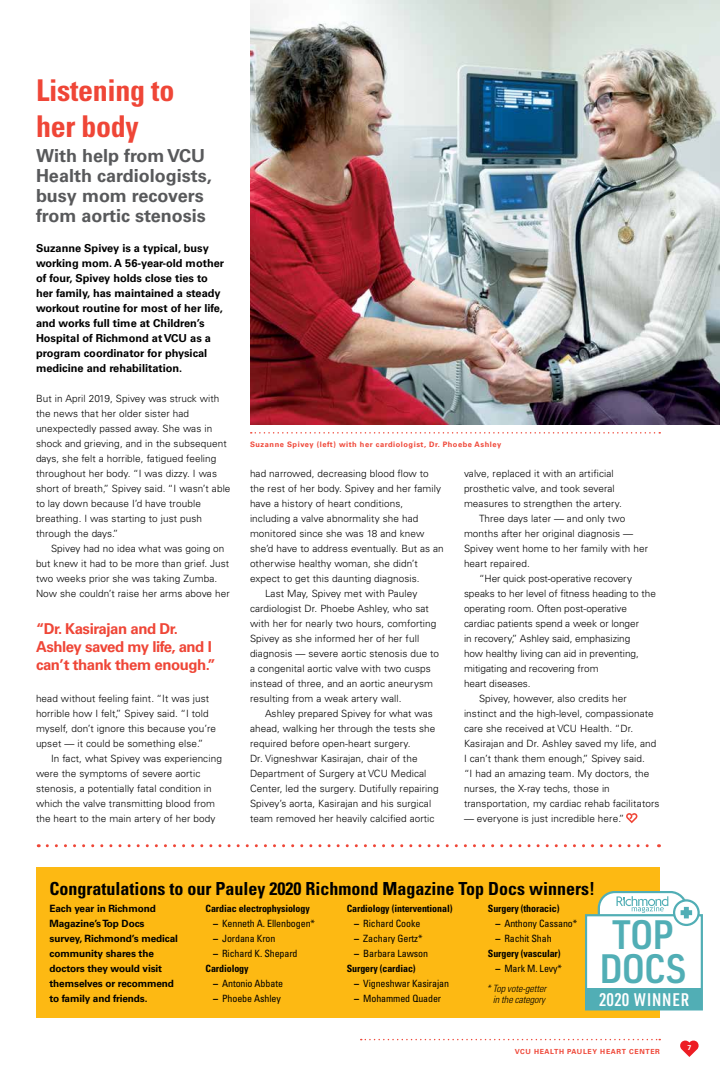
<style>
.page{position:relative;width:720px;height:1080px;background:#fff}
.page>*{position:absolute;margin:0;border:0;box-sizing:border-box;transform-origin:0 0}
.t1{font:600 40.2px/34px "URWDIN Semi Cond";letter-spacing:-.025em;color:#51aeb5;text-align:center}
._1_-_Article_Title{font:700 condensed 30px/36px "Univers LT Std";letter-spacing:-.01em;color:#ef4637}
._6_-_subhead{font:700 18px/20px "Univers LT Std";color:#58595b}
._4_-_Article_Title{font:700 condensed 18px "Univers LT Std";color:#000}
.t2{font:600 17.9px "URWDIN Cond";letter-spacing:.05em;color:#fff}
._7_-_Pull_Quote_-_re{font:700 15px/18px "Univers LT Std";letter-spacing:-.03em;color:#ef4637}
._6_-_First_Paragraph{font:700 11px/15px "Univers LT Std";color:#000}
._6_-_Body_Copy_Unive{font:300 10px/15px "Univers LT Std";letter-spacing:.01em;color:#000}
.t3{font:condensed 10px "Univers LT Std";letter-spacing:-.01em;color:#000}
._6_-_Body_Copy_Unive-2{font:700 10px/15px "Univers LT Std";letter-spacing:-.01em;color:#000}
._6_-_Body_Copy_Unive-3{font:700 condensed 10px "Univers LT Std";letter-spacing:-.01em;color:#000}
._6_-_Body_Copy_Unive-4{font:italic 300 condensed 10px/11px "Univers LT Std";letter-spacing:-.01em;color:#000;text-align:center}
._8_-_Caption{font:700 7.5px "Univers LT Std";letter-spacing:.07em;color:#ef4637}
.t4{font:700 7px "Univers LT Std";letter-spacing:.09em;color:#ef4637}
.t5{font:700 7px "Univers LT Std";color:#fff}
.s1{font-weight:700;font-stretch:normal}
</style>
<div class="page">
<svg style="left:361px;top:1039px;width:299px;height:1px"></svg>
<svg style="left:680px;top:1040px;width:19px;height:17px"></svg>
<img style="left:250px;top:0;width:470px;height:424px">
<svg style="left:626px;top:813px;width:11px;height:10px"></svg>
<svg style="left:251px;top:432px;width:409px;height:2px"></svg>
<div style="left:36px;top:867px;width:580px;height:150px;background:#fdb913"></div>
<svg style="left:47px;top:844px;width:612px;height:3px"></svg>
<svg style="left:585px;top:892px;width:118px;height:119px"></svg>
<p class="_1_-_Article_Title" style="left:36px;top:72px;width:140px">Listening to her body</p>
<p class="_6_-_subhead" style="left:36px;top:146px;width:177px">With help from VCU<br>Health cardiologists, busy mom recovers from aortic stenosis</p>
<p class="_6_-_First_Paragraph" style="left:36px;top:241px;width:190px">Suzanne Spivey is a typical, busy working mom. A 56-year-old mother of four, Spivey holds close ties to her family, has maintained a steady workout routine for most of her life, and works full time at Children’s Hospital of Richmond at VCU as a program coordinator for physical medicine and rehabilitation.</p>
<p class="_6_-_Body_Copy_Unive" style="left:36px;top:391px;width:196px">But in April 2019, Spivey was struck with the news that her older sister had unexpectedly passed away. She was in shock and grieving, and in the subsequent days, she felt a horrible, fatigued feeling throughout her body. “I was dizzy. I was short of breath,” Spivey said. “I wasn’t able to lay down because I’d have trouble breathing. I was starting to just push through the days.”</p>
<p class="_6_-_Body_Copy_Unive" style="left:36px;top:541px;width:195px;text-indent:15px">Spivey had no idea what was going on but knew it had to be more than grief. Just two weeks prior she was taking Zumba.<br>Now she couldn’t raise her arms above her</p>
<p class="_7_-_Pull_Quote_-_re" style="left:36px;top:619px;width:181px">“Dr. Kasirajan and Dr.<br>Ashley saved my life, and I can’t thank them enough.”</p>
<p class="_6_-_Body_Copy_Unive" style="left:36px;top:691px;width:182px">head without feeling faint. “It was just horrible how I felt,” Spivey said. “I told myself, don’t ignore this because you’re upset — it could be something else.”</p>
<p class="_6_-_Body_Copy_Unive" style="left:36px;top:751px;width:187px;text-indent:15px">In fact, what Spivey was experiencing were the symptoms of severe aortic stenosis, a potentially fatal condition in which the valve transmitting blood from the heart to the main artery of her body</p>
<p class="_8_-_Caption" style="left:250px;top:440px;width:253px">Suzanne Spivey (left) with her cardiologist, Dr. Phoebe Ashley</p>
<p class="_6_-_Body_Copy_Unive" style="left:250px;top:466px;width:195px">had narrowed, decreasing blood flow to the rest of her body. Spivey and her family have a history of heart conditions, including a valve abnormality she had monitored since she was 18 and knew she’d have to address eventually. But as an otherwise healthy woman, she didn’t expect to get this daunting diagnosis.</p>
<p class="_6_-_Body_Copy_Unive" style="left:250px;top:586px;width:191px;text-indent:15px">Last May, Spivey met with Pauley cardiologist Dr. Phoebe Ashley, who sat with her for nearly two hours, comforting Spivey as she informed her of her full diagnosis — severe aortic stenosis due to a congenital aortic valve with two cusps instead of three, and an aortic aneurysm resulting from a weak artery wall.</p>
<p class="_6_-_Body_Copy_Unive" style="left:250px;top:706px;width:190px;text-indent:15px">Ashley prepared Spivey for what was ahead, walking her through the tests she required before open-heart surgery.<br>Dr. Vigneshwar Kasirajan, chair of the Department of Surgery at VCU Medical Center, led the surgery. Dutifully repairing Spivey’s aorta, Kasirajan and his surgical team removed her heavily calcified aortic</p>
<p class="_6_-_Body_Copy_Unive" style="left:464px;top:466px;width:159px">valve, replaced it with an artificial prosthetic valve, and took several measures to strengthen the artery.</p>
<p class="_6_-_Body_Copy_Unive" style="left:464px;top:511px;width:186px;text-indent:15px">Three days later — and only two months after her original diagnosis —<br>Spivey went home to her family with her heart repaired.</p>
<p class="_6_-_Body_Copy_Unive" style="left:464px;top:571px;width:193px;text-indent:15px">“Her quick post-operative recovery speaks to her level of fitness heading to the operating room. Often post-operative cardiac patients spend a week or longer<br>in recovery,” Ashley said, emphasizing<br>how healthy living can aid in preventing, mitigating and recovering from<br>heart diseases.</p>
<p class="_6_-_Body_Copy_Unive" style="left:464px;top:691px;width:197px;text-indent:15px">Spivey, however, also credits her instinct and the high-level, compassionate care she received at VCU Health. “Dr.<br>Kasirajan and Dr. Ashley saved my life, and I can’t thank them enough,” Spivey said.<br>“I had an amazing team. My doctors, the nurses, the X-ray techs, those in transportation, my cardiac rehab facilitators</p>
<p class="_6_-_Body_Copy_Unive" style="left:464px;top:811px;width:162px">— everyone is just incredible here.”</p>
<p class="_4_-_Article_Title" style="left:50px;top:878px;width:547px">Congratulations to our Pauley 2020 Richmond Magazine Top Docs winners!</p>
<p class="_6_-_Body_Copy_Unive-2" style="left:50px;top:901px;width:130px">Each year in Richmond<br>Magazine’s Top Docs survey, Richmond’s medical community shares the doctors they would visit themselves or recommend to family and friends.</p>
<p class="_6_-_Body_Copy_Unive-3" style="left:206px;top:902px;width:106px">Cardiac electrophysiology</p>
<p class="_6_-_Body_Copy_Unive-3" style="left:347px;top:902px;width:107px">Cardiology (interventional)</p>
<p class="t3" style="left:354px;top:917px;width:68px"><span class="s1">–</span> Richard Cooke</p>
<p class="t3" style="left:354px;top:932px;width:70px"><span class="s1">–</span> Zachary Gertz*</p>
<p class="t3" style="left:354px;top:947px;width:75px"><span class="s1">–</span> Barbara Lawson</p>
<p class="_6_-_Body_Copy_Unive-3" style="left:347px;top:962px;width:70px">Surgery (cardiac)</p>
<p class="t3" style="left:354px;top:977px;width:96px"><span class="s1">–</span> Vigneshwar Kasirajan</p>
<p class="t3" style="left:354px;top:992px;width:89px"><span class="s1">–</span> Mohammed Quader</p>
<p class="_6_-_Body_Copy_Unive-3" style="left:488px;top:902px;width:73px">Surgery (thoracic)</p>
<p class="t3" style="left:495px;top:917px;width:83px"><span class="s1">–</span> Anthony Cassano*</p>
<p class="t3" style="left:495px;top:932px;width:58px"><span class="s1">–</span> Rachit Shah</p>
<p class="_6_-_Body_Copy_Unive-3" style="left:488px;top:947px;width:74px">Surgery (vascular)</p>
<p class="t3" style="left:495px;top:962px;width:68px"><span class="s1">–</span> Mark M. Levy*</p>
<p class="_6_-_Body_Copy_Unive-4" style="left:486px;top:983px;width:61px">* Top vote-getter in the category</p>
<p class="t3" style="left:213px;top:917px;width:103px"><span class="s1">–</span> Kenneth A. Ellenbogen*</p>
<p class="t3" style="left:213px;top:932px;width:64px"><span class="s1">–</span> Jordana Kron</p>
<p class="t3" style="left:213px;top:947px;width:86px"><span class="s1">–</span> Richard K. Shepard</p>
<p class="_6_-_Body_Copy_Unive-3" style="left:206px;top:962px;width:44px">Cardiology</p>
<p class="t3" style="left:213px;top:977px;width:71px"><span class="s1">–</span> Antonio Abbate</p>
<p class="t3" style="left:213px;top:992px;width:69px"><span class="s1">–</span> Phoebe Ashley</p>
<p class="t1" style="left:600px;top:917px;width:88px">TOP<br>DOCS</p>
<p class="t2" style="left:599px;top:988px;width:92px">2020 WINNER</p>
<p class="t4" style="left:515px;top:1047px;width:147px">VCU HEALTH PAULEY HEART CENTER</p>
<p class="t5" style="left:687px;top:1044px;width:5px">7</p>
</div>
